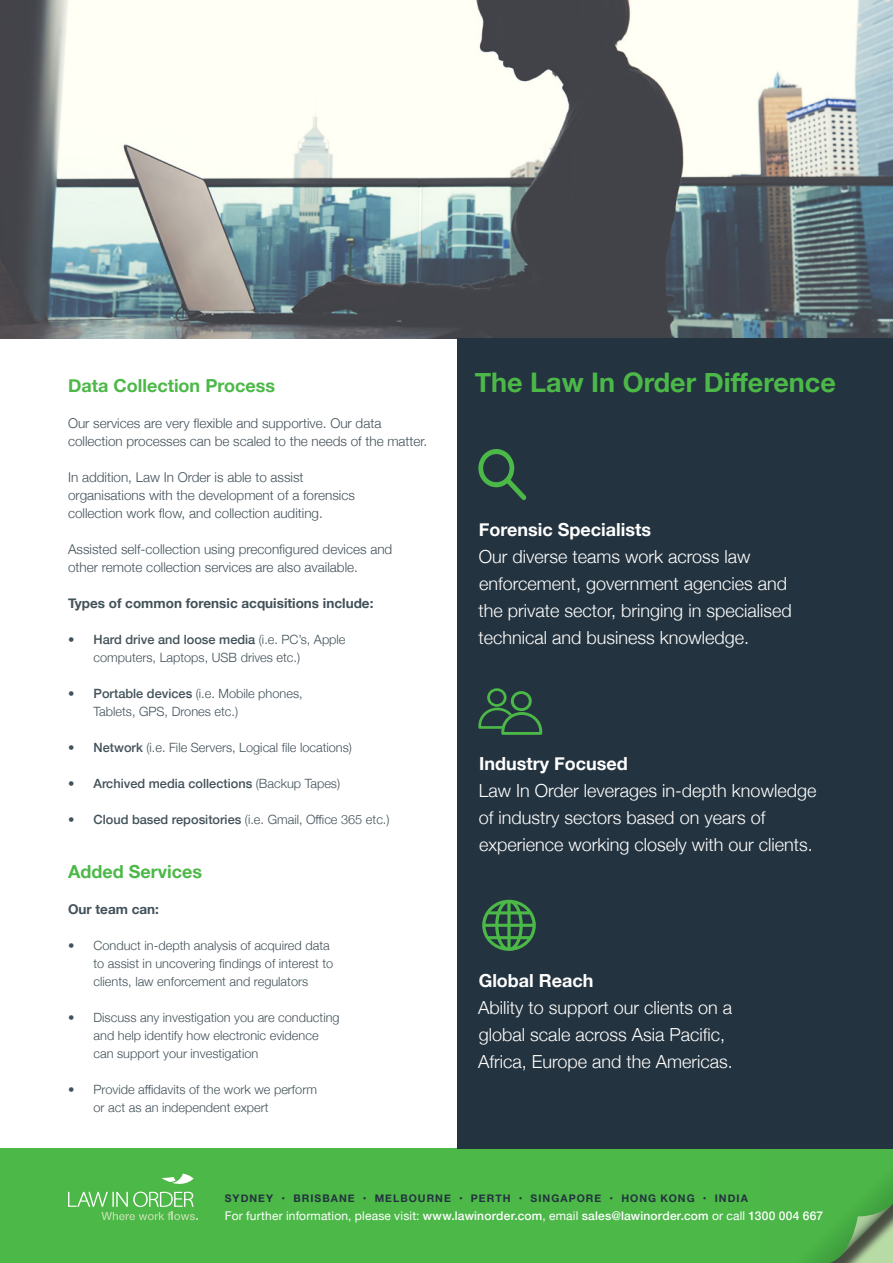
<style>
.page{position:relative;width:893px;height:1263px;background:#fff}
.page>*{position:absolute;margin:0;border:0;box-sizing:border-box;transform-origin:0 0}
.t1{font:700 27px "Helvetica Neue";color:#4cb848}
.t2{font:300 18px/27px "Helvetica Neue";color:#fff}
.t3{font:700 18px "Helvetica Neue";color:#fff}
.t4{font:700 18px "Helvetica Neue";color:#4cb848}
.t5{font:300 13.5px/18px "Helvetica Neue";color:#425159}
.t6{font:700 13.5px "Helvetica Neue";color:#425159}
.t7{font:300 12.75px/18px "Helvetica Neue";color:#425159}
.t8{font:500 12.75px "Helvetica Neue";color:#425159}
.t9{font:500 12px "Helvetica Neue";letter-spacing:.015em;color:#fff}
.t10{font:700 10.5px "Helvetica Neue";letter-spacing:.095em;color:#23333f}
.s1{font-weight:500}
.s2{font-weight:300}
.s3{font-weight:400}
</style>
<div class="page">
<div style="left:0;top:1148px;width:893px;height:115px;background:#4cb848"></div>
<svg style="left:68px;top:1173px;width:130px;height:47px"></svg>
<svg style="left:760px;top:1148px;width:133px;height:115px"></svg>
<img style="left:0;top:0;width:893px;height:338px">
<div style="left:457px;top:338px;width:436px;height:810px;background:#23333f"></div>
<svg style="left:478px;top:688px;width:64px;height:47px"></svg>
<svg style="left:478px;top:449px;width:48px;height:51px"></svg>
<svg style="left:482px;top:900px;width:54px;height:51px"></svg>
<p class="t4" style="left:68px;top:371px;width:208px">Data Collection Process</p>
<p class="t5" style="left:68px;top:413px;width:361px">Our services are very flexible and supportive. Our data collection processes can be scaled to the needs of the matter.</p>
<p class="t5" style="left:68px;top:467px;width:288px">In addition, Law In Order is able to assist organisations with the development of a forensics collection work flow, and collection auditing.</p>
<p class="t5" style="left:68px;top:539px;width:326px">Assisted self-collection using preconfigured devices and other remote collection services are also available.</p>
<p class="t6" style="left:68px;top:593px;width:307px">Types of common forensic acquisitions include:</p>
<p class="t7" style="left:94px;top:630px;width:254px;text-indent:-26px"><span class="s1">• Hard drive and loose media</span> (i.e. PC’s, Apple computers, Laptops, USB drives etc.)</p>
<p class="t7" style="left:94px;top:684px;width:211px;text-indent:-26px"><span class="s1">• Portable devices</span> (i.e. Mobile phones,<br>Tablets, GPS, Drones etc.)</p>
<p class="t7" style="left:68px;top:738px;width:285px"><span class="s1">• Network</span> (i.e. File Servers, Logical file locations)</p>
<p class="t8" style="left:68px;top:773px;width:274px">• Archived media collections <span class="s2">(Backup Tapes)</span></p>
<p class="t7" style="left:68px;top:810px;width:323px"><span class="s1">• Cloud based repositories</span> (i.e. Gmail, Office 365 etc.)</p>
<p class="t4" style="left:68px;top:857px;width:136px">Added Services</p>
<p class="t6" style="left:68px;top:899px;width:93px">Our team can:</p>
<p class="t7" style="left:94px;top:936px;width:241px;text-indent:-26px">• Conduct in-depth analysis of acquired data to assist in uncovering findings of interest to clients, law enforcement and regulators</p>
<p class="t7" style="left:94px;top:1008px;width:248px;text-indent:-26px">• Discuss any investigation you are conducting and help identify how electronic evidence can support your investigation</p>
<p class="t7" style="left:94px;top:1080px;width:225px;text-indent:-26px">• Provide affidavits of the work we perform or act as an independent expert</p>
<p class="t1" style="left:475px;top:361px;width:363px">The Law In Order Difference</p>
<p class="t3" style="left:479px;top:515px;width:174px">Forensic Specialists</p>
<p class="t2" style="left:479px;top:541px;width:315px">Our diverse teams work across law enforcement, government agencies and the private sector, bringing in specialised technical and business knowledge.</p>
<p class="t3" style="left:479px;top:750px;width:150px">Industry Focused</p>
<p class="t2" style="left:479px;top:776px;width:339px">Law In Order leverages in-depth knowledge of industry sectors based on years of experience working closely with our clients.</p>
<p class="t3" style="left:479px;top:966px;width:116px">Global Reach</p>
<p class="t2" style="left:478px;top:993px;width:256px">Ability to support our clients on a global scale across Asia Pacific,<br>Africa, Europe and the Americas.</p>
<p class="t10" style="left:225px;top:1190px;width:524px">SYDNEY • BRISBANE • MELBOURNE • PERTH • SINGAPORE • HONG KONG • INDIA</p>
<p class="t9" style="left:225px;top:1206px;width:600px"><span class="s3">For further information, please visit:</span> www.lawinorder.com<span class="s3">, email</span> sales@lawinorder.com <span class="s3">or call</span> 1300 004 667</p>
</div>
